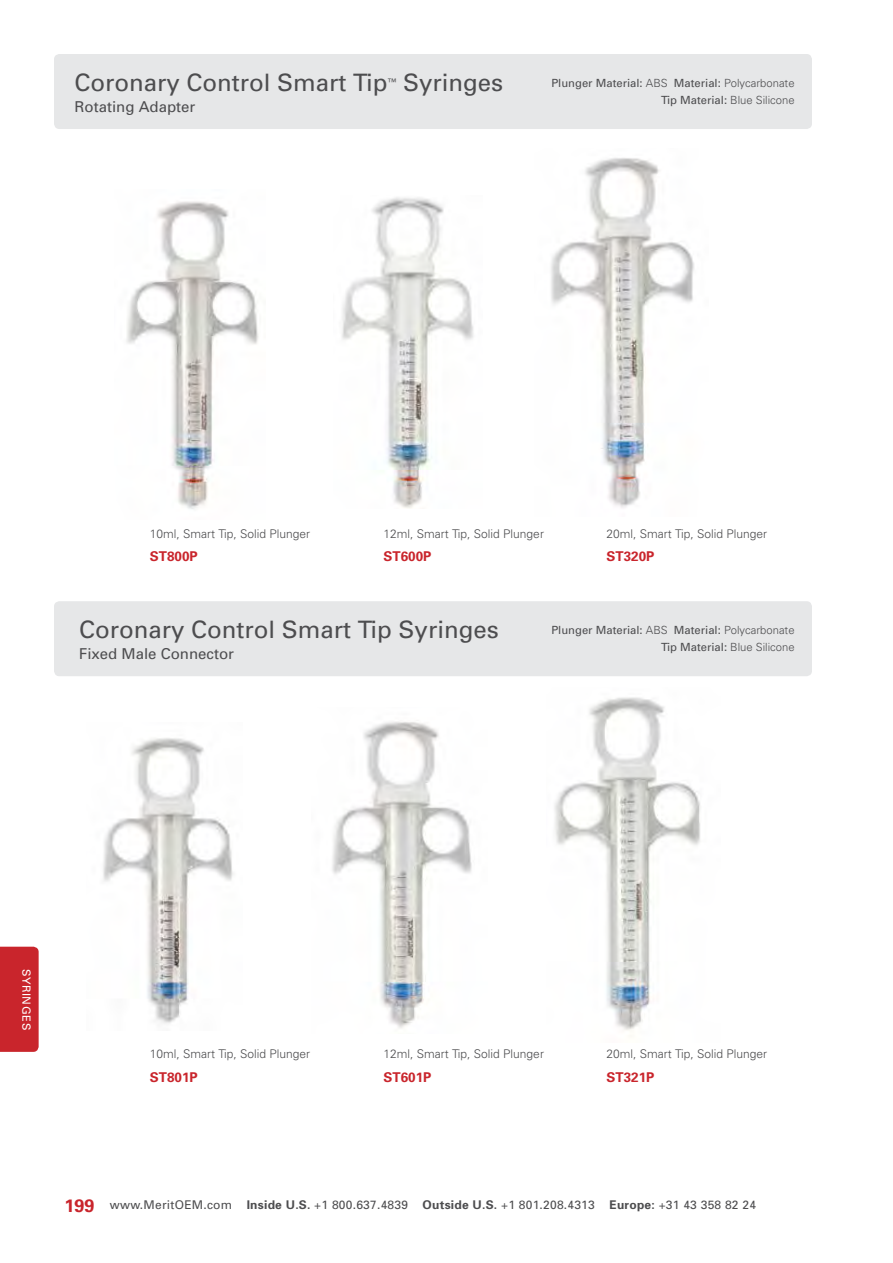
<style>
.page{position:relative;width:893px;height:1263px;background:#fff}
.page>*{position:absolute;margin:0;border:0;box-sizing:border-box;transform-origin:0 0}
.t1{font:24px "Univers";color:#4d4d4f}
.t2{font:15px "Univers";color:#4d4d4f}
.t3{font:700 13.5px "Univers";color:#c9252c}
.t4{font:300 12px "Univers";color:#4d4d4f}
.t5{font:12px "Univers";letter-spacing:.02em;color:#4d4d4f}
.t6{font:11.25px/16.5px "Univers";color:#4d4d4f;text-align:right}
.t7{font:11.25px "Univers";letter-spacing:.05em;color:#fff}
.t8{font:9px "Univers";color:#4d4d4f}
.s1{font-weight:300}
.s2{font-weight:700;font-size:18px;color:#c9252c}
.s3{font-weight:700}
</style>
<div class="page">
<div style="left:0;top:947px;width:39px;height:105px;background:#c9252c"></div>
<img style="left:342px;top:197px;width:132px;height:311px">
<img style="left:551px;top:158px;width:143px;height:350px">
<img style="left:126px;top:201px;width:133px;height:308px">
<div style="left:54px;top:54px;width:758px;height:75px;background:#e6e7e8;border-radius:5px"></div>
<div style="left:54px;top:601px;width:758px;height:75px;background:#e6e7e8;border-radius:5px"></div>
<img style="left:332px;top:721px;width:140px;height:308px">
<img style="left:554px;top:697px;width:146px;height:333px">
<img style="left:103px;top:738px;width:130px;height:286px">
<h1 class="t1" style="left:75px;top:67px;width:314px">Coronary Control Smart Tip</h1>
<p class="t8" style="left:387px;top:76px;width:10px">™</p>
<h1 class="t1" style="left:403px;top:67px;width:102px">Syringes</h1>
<p class="t2" style="left:75px;top:97px;width:122px">Rotating Adapter</p>
<p class="t6" style="left:551px;top:75px;width:245px">Plunger Material: <span class="s1">ABS</span> Material: <span class="s1">Polycarbonate<br></span>Tip Material: <span class="s1">Blue Silicone</span></p>
<p class="t4" style="left:150px;top:526px;width:162px">10ml, Smart Tip, Solid Plunger</p>
<p class="t3" style="left:150px;top:548px;width:50px">ST800P</p>
<p class="t4" style="left:383px;top:526px;width:162px">12ml, Smart Tip, Solid Plunger</p>
<p class="t3" style="left:383px;top:548px;width:50px">ST600P</p>
<p class="t4" style="left:606px;top:526px;width:162px">20ml, Smart Tip, Solid Plunger</p>
<p class="t3" style="left:606px;top:548px;width:50px">ST320P</p>
<h1 class="t1" style="left:79px;top:614px;width:421px">Coronary Control Smart Tip Syringes</h1>
<p class="t2" style="left:79px;top:644px;width:157px">Fixed Male Connector</p>
<p class="t6" style="left:551px;top:622px;width:245px">Plunger Material: <span class="s1">ABS</span> Material: <span class="s1">Polycarbonate<br></span>Tip Material: <span class="s1">Blue Silicone</span></p>
<p class="t7" style="left:33px;top:968px;width:63px;rotate:90deg">SYRINGES</p>
<p class="t4" style="left:150px;top:1047px;width:162px">10ml, Smart Tip, Solid Plunger</p>
<p class="t3" style="left:150px;top:1068px;width:50px">ST801P</p>
<p class="t4" style="left:383px;top:1047px;width:162px">12ml, Smart Tip, Solid Plunger</p>
<p class="t3" style="left:383px;top:1068px;width:50px">ST601P</p>
<p class="t4" style="left:606px;top:1047px;width:162px">20ml, Smart Tip, Solid Plunger</p>
<p class="t3" style="left:606px;top:1068px;width:50px">ST321P</p>
<p class="t5" style="left:64px;top:1197px;width:693px"><span class="s2">199</span> www.MeritOEM.com <span class="s3">Inside U.S.</span> +1 800.637.4839 <span class="s3">Outside U.S.</span> +1 801.208.4313 <span class="s3">Europe:</span> +31 43 358 82 24</p>
</div>
